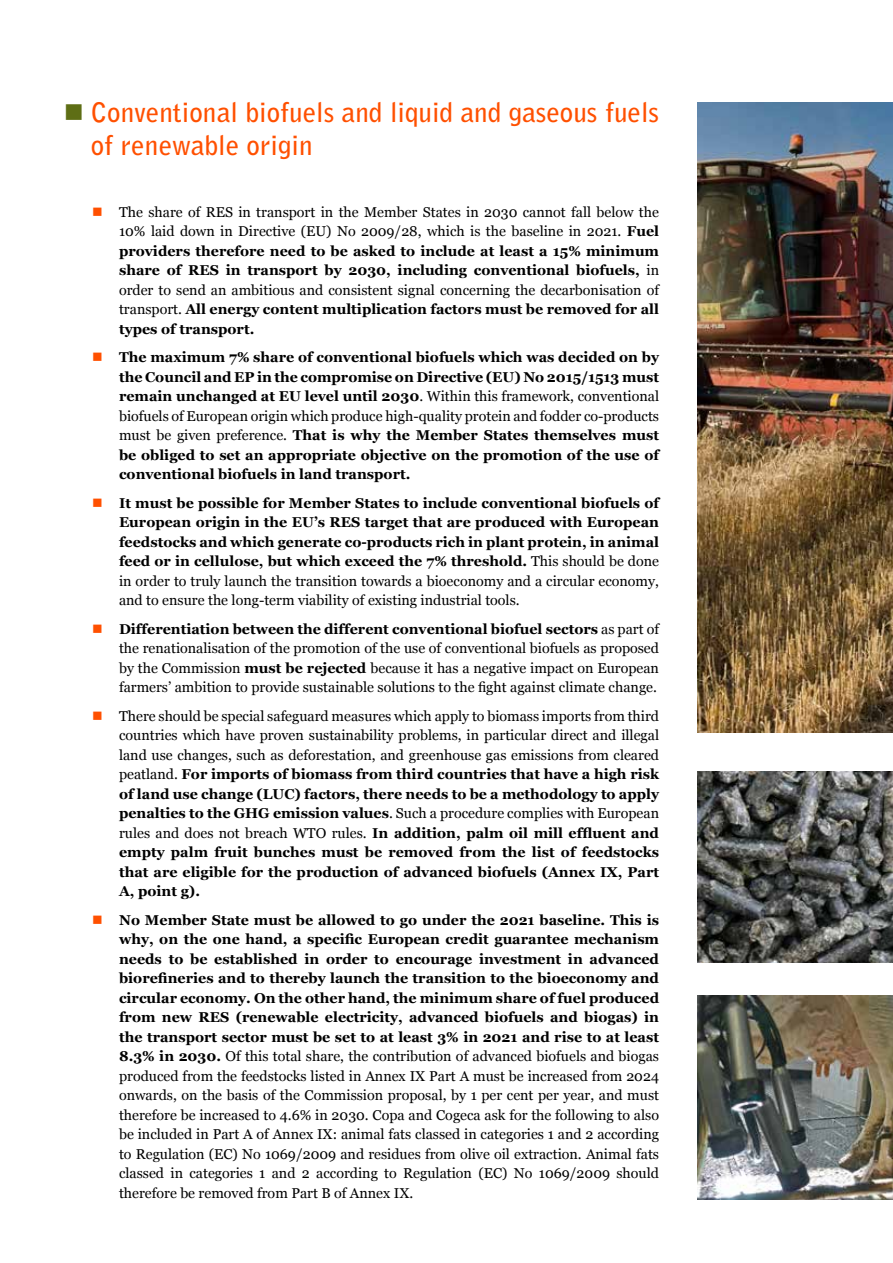
<style>
.page{position:relative;width:893px;height:1263px;background:#fff}
.page>*{position:absolute;margin:0;border:0;box-sizing:border-box;transform-origin:0 0}
.t1{font:700 27px/32.4px "Bell Gothic Std";color:#ff5000}
.t2{font:14.25px/19.5px "Georgia";color:#000;text-align:justify}
.t3{font:700 14.25px/19.5px "Georgia";color:#000;text-align:justify}
.s1{font-weight:700}
.s2{font-weight:400}
</style>
<div class="page">
<img style="left:697px;top:102px;width:196px;height:630px">
<img style="left:697px;top:995px;width:196px;height:204px">
<img style="left:697px;top:771px;width:196px;height:192px">
<h1 class="t1" style="left:91px;top:96px;width:570px">Conventional biofuels and liquid and gaseous fuels of renewable origin</h1>
<p class="t2" style="left:119px;top:202px;width:542px">The share of RES in transport in the Member States in 2030 cannot fall below the 10% laid down in Directive (EU) No 2009/28, which is the baseline in 2021. <span class="s1">Fuel providers therefore need to be asked to include at least a 15% minimum share of RES in transport by 2030, including conventional biofuels,</span> in order to send an ambitious and consistent signal concerning the decarbonisation of transport. <span class="s1">All energy content multiplication factors must be removed for all types of transport.</span></p>
<p class="t3" style="left:119px;top:347px;width:542px">The maximum 7% share of conventional biofuels which was decided on by the Council and EP in the compromise on Directive (EU) No 2015/1513 must remain unchanged at EU level until 2030<span class="s2">. Within this framework, conventional biofuels of European origin which produce high-quality protein and fodder co-products must be given preference.</span> That is why the Member States themselves must be obliged to set an appropriate objective on the promotion of the use of conventional biofuels in land transport.</p>
<p class="t3" style="left:119px;top:493px;width:542px">It must be possible for Member States to include conventional biofuels of European origin in the EU’s RES target that are produced with European feedstocks and which generate co-products rich in plant protein, in animal feed or in cellulose, but which exceed the 7% threshold. <span class="s2">This should be done in order to truly launch the transition towards a bioeconomy and a circular economy, and to ensure the long-term viability of existing industrial tools.</span></p>
<p class="t2" style="left:119px;top:619px;width:541px"><span class="s1">Differentiation between the different conventional biofuel sectors</span> as part of the renationalisation of the promotion of the use of conventional biofuels as proposed by the Commission <span class="s1">must be rejected</span> because it has a negative impact on European farmers’ ambition to provide sustainable solutions to the fight against climate change.</p>
<p class="t3" style="left:119px;top:706px;width:542px"><span class="s2">There should be special safeguard measures which apply to biomass imports from third countries which have proven sustainability problems, in particular direct and illegal land use changes, such as deforestation, and greenhouse gas emissions from cleared peatland.</span> For imports of biomass from third countries that have a high risk of land use change (LUC) factors, there needs to be a methodology to apply penalties to the GHG emission values<span class="s2">. Such a procedure complies with European rules and does not breach WTO rules.</span> In addition, palm oil mill effluent and empty palm fruit bunches must be removed from the list of feedstocks that are eligible for the production of advanced biofuels (Annex IX, Part A, point g).</p>
<p class="t2" style="left:119px;top:910px;width:542px"><span class="s1">No Member State must be allowed to go under the 2021 baseline. This is why, on the one hand, a specific European credit guarantee mechanism needs to be established in order to encourage investment in advanced biorefineries and to thereby launch the transition to the bioeconomy and circular economy. On the other hand, the minimum share of fuel produced from new RES (renewable electricity, advanced biofuels and biogas) in the transport sector must be set to at least 3% in 2021 and rise to at least 8.3% in 2030.</span> Of this total share, the contribution of advanced biofuels and biogas produced from the feedstocks listed in Annex IX Part A must be increased from 2024 onwards, on the basis of the Commission proposal, by 1 per cent per year, and must therefore be increased to 4.6% in 2030. Copa and Cogeca ask for the following to also be included in Part A of Annex IX: animal fats classed in categories 1 and 2 according to Regulation (EC) No 1069/2009 and residues from olive oil extraction. Animal fats classed in categories 1 and 2 according to Regulation (EC) No 1069/2009 should therefore be removed from Part B of Annex IX.</p>
</div>
